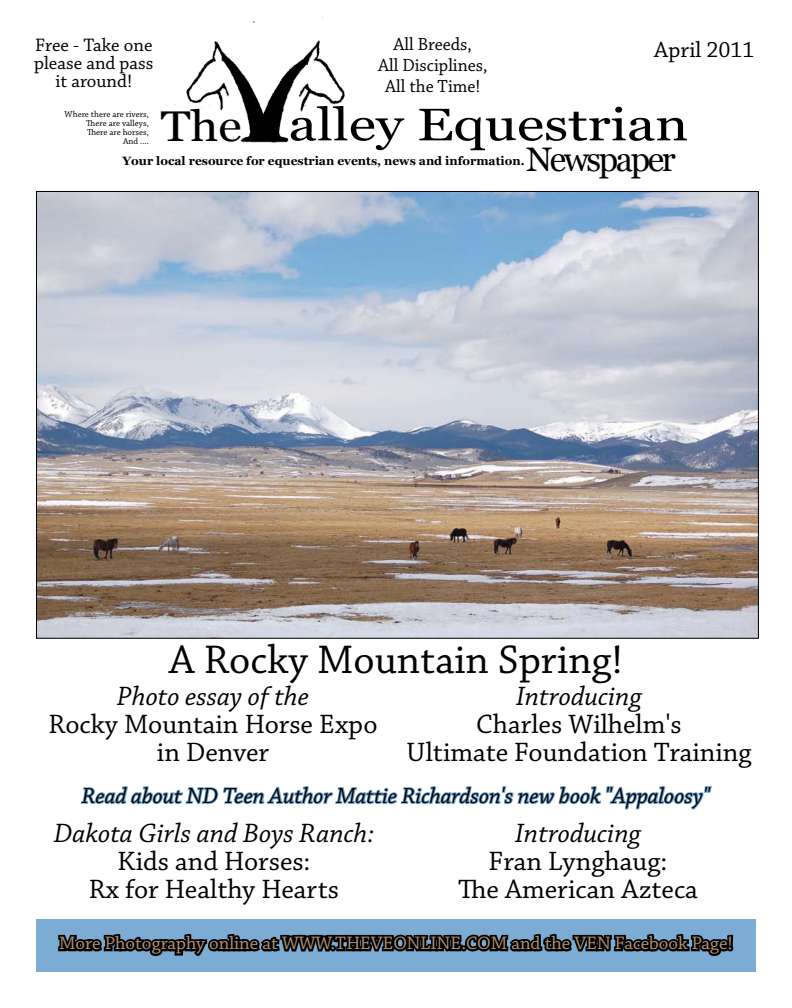
<style>
.page{position:relative;width:792px;height:1008px;background:#fff}
.page>*{position:absolute;margin:0;border:0;box-sizing:border-box;transform-origin:0 0}
.t1{font:45.5px "Georgia";color:#000;scale:1.23 1}
.t2{font:43px "Georgia";color:#000;scale:1.12 1}
.t3{font:42px "Chaparral Pro";color:#000}
.t4{font:34px "Georgia";letter-spacing:-.07em;color:#000}
.t5{font:28px/28px "Chaparral Pro";color:#000;text-align:center}
.t6{font:italic 28px "Chaparral Pro";color:#000}
.t7{font:italic 23px "Chaparral Pro";color:#000}
.t8{font:23px "Chaparral Pro";color:#000}
.t9{font:19px "Chaparral Pro";color:#b59270}
.t10{font:19px/18px "Chaparral Pro";color:#000;text-align:center}
.t11{font:18.5px/21px "Chaparral Pro";color:#000;text-align:center}
.t12{font:700 12px "Georgia";color:#000}
.t13{font:9px/9px "Chaparral Pro";color:#000;text-align:right}
</style>
<div class="page">
<div style="left:36px;top:919px;width:720px;height:53px;background:#7cabd4"></div>
<img style="left:175px;top:17px;width:170px;height:126px">
<img style="left:38px;top:193px;width:719px;height:444px">
<svg style="left:58px;top:934px;width:676px;height:23px"></svg>
<svg style="left:80px;top:786px;width:632px;height:24px"></svg>
<p class="t11" style="left:378px;top:34px;width:111px">All Breeds,<br>All Disciplines,<br>All the Time!</p>
<p class="t10" style="left:34px;top:37px;width:121px">Free - Take one please and pass it around!</p>
<p class="t13" style="left:65px;top:110px;width:86px">Where there are rivers,<br>There are valleys,<br>There are horses,<br>And ....</p>
<h2 class="t2" style="left:161px;top:100px;width:74px">The</h2>
<p class="t8" style="left:654px;top:37px;width:102px">April 2011</p>
<h1 class="t1" style="left:289px;top:97px;width:326px">alley Equestrian</h1>
<p class="t12" style="left:122px;top:153px;width:404px">Your local resource for equestrian events, news and information.</p>
<p class="t4" style="left:526px;top:138px;width:151px">Newspaper</p>
<h3 class="t3" style="left:169px;top:637px;width:455px">A Rocky Mountain Spring!</h3>
<p class="t6" style="left:516px;top:680px;width:127px">Introducing</p>
<p class="t5" style="left:406px;top:711px;width:347px">Charles Wilhelm's<br>Ultimate Foundation Training</p>
<p class="t6" style="left:117px;top:681px;width:194px">Photo essay of the</p>
<p class="t5" style="left:48px;top:712px;width:331px">Rocky Mountain Horse Expo in Denver</p>
<p class="t7" style="left:82px;top:783px;width:630px">Read about ND Teen Author Mattie Richardson's new book "Appaloosy"</p>
<p class="t6" style="left:54px;top:817px;width:322px">Dakota Girls and Boys Ranch:</p>
<p class="t5" style="left:89px;top:848px;width:252px">Kids and Horses:<br>Rx for Healthy Hearts</p>
<p class="t6" style="left:515px;top:817px;width:127px">Introducing</p>
<p class="t5" style="left:458px;top:848px;width:241px">Fran Lynghaug:<br>The American Azteca</p>
<p class="t9" style="left:59px;top:933px;width:675px">More Photography online at WWW.THEVEONLINE.COM and the VEN Facebook Page!</p>
</div>
